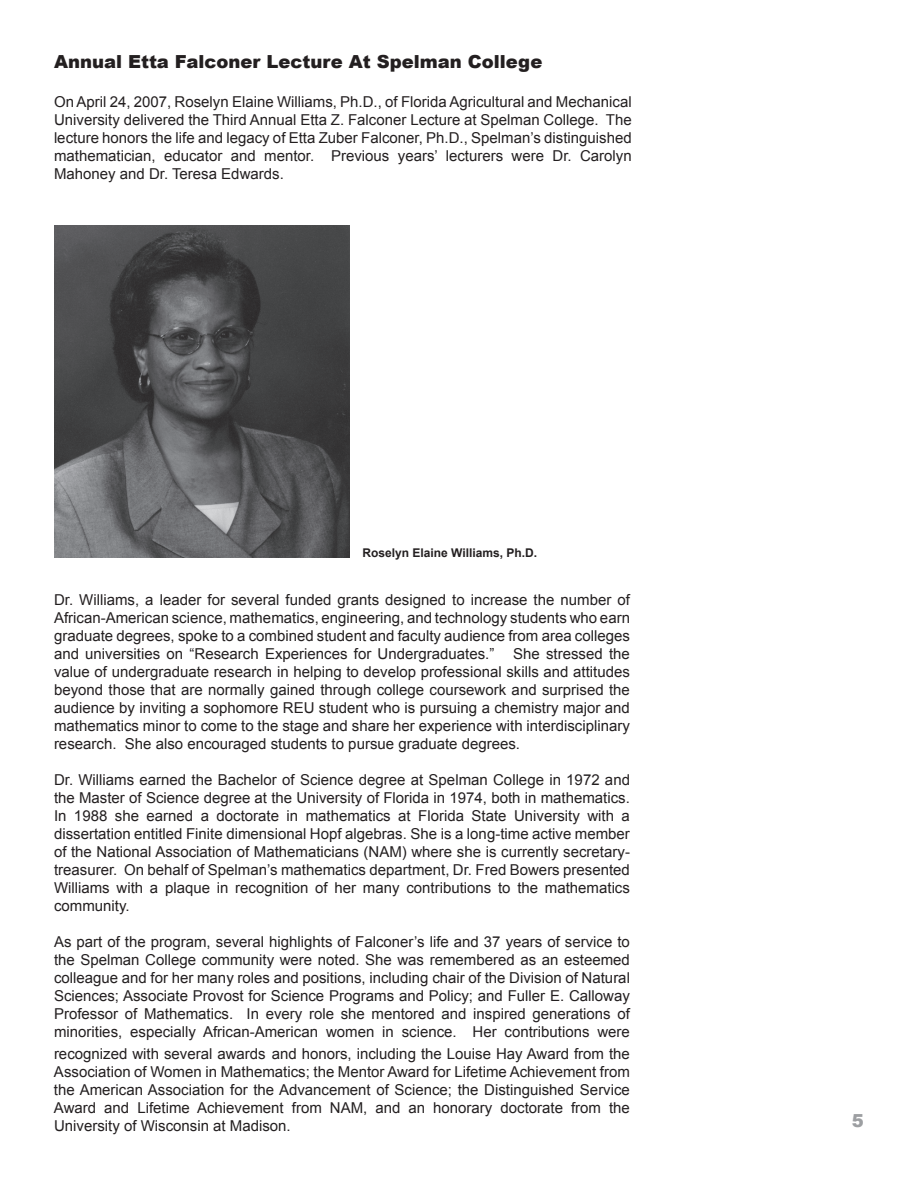
<style>
.page{position:relative;width:918px;height:1188px;background:#fff}
.page>*{position:absolute;margin:0;border:0;box-sizing:border-box;transform-origin:0 0}
.t1{font:900 18px "Arial";color:#231f20}
.t2{font:900 18px "Arial";color:#9d9fa2}
.t3{font:15px/18px "Arial";color:#231f20;text-align:justify}
.t4{font:700 12px "Arial";color:#231f20}
</style>
<div class="page">
<img style="left:54px;top:225px;width:296px;height:332px">
<p class="t1" style="left:54px;top:51px;width:490px">Annual Etta Falconer Lecture At Spelman College</p>
<p class="t3" style="left:54px;top:93px;width:579px">On April 24, 2007, Roselyn Elaine Williams, Ph.D., of Florida Agricultural and Mechanical University delivered the Third Annual Etta Z. Falconer Lecture at Spelman College. The lecture honors the life and legacy of Etta Zuber Falconer, Ph.D., Spelman’s distinguished mathematician, educator and mentor. Previous years’ lecturers were Dr. Carolyn Mahoney and Dr. Teresa Edwards.</p>
<p class="t4" style="left:363px;top:546px;width:176px">Roselyn Elaine Williams, Ph.D.</p>
<p class="t3" style="left:54px;top:591px;width:578px">Dr. Williams, a leader for several funded grants designed to increase the number of African-American science, mathematics, engineering, and technology students who earn graduate degrees, spoke to a combined student and faculty audience from area colleges and universities on “Research Experiences for Undergraduates.”</p>
<p class="t3" style="left:54px;top:645px;width:577px;text-indent:459px">She stressed the value of undergraduate research in helping to develop professional skills and attitudes beyond those that are normally gained through college coursework and surprised the audience by inviting a sophomore REU student who is pursuing a chemistry major and mathematics minor to come to the stage and share her experience with interdisciplinary research. She also encouraged students to pursue graduate degrees.</p>
<p class="t3" style="left:54px;top:771px;width:578px">Dr. Williams earned the Bachelor of Science degree at Spelman College in 1972 and the Master of Science degree at the University of Florida in 1974, both in mathematics.<br>In 1988 she earned a doctorate in mathematics at Florida State University with a dissertation entitled Finite dimensional Hopf algebras. She is a long-time active member of the National Association of Mathematicians (NAM) where she is currently secretary&shy;treasurer. On behalf of Spelman’s mathematics department, Dr. Fred Bowers presented Williams with a plaque in recognition of her many contributions to the mathematics community.</p>
<p class="t3" style="left:54px;top:933px;width:577px">As part of the program, several highlights of Falconer’s life and 37 years of service to the Spelman College community were noted. She was remembered as an esteemed colleague and for her many roles and positions, including chair of the Division of Natural Sciences; Associate Provost for Science Programs and Policy; and Fuller E. Calloway Professor of Mathematics. In every role she mentored and inspired generations of minorities, especially African-American women in science. Her contributions were</p>
<p class="t3" style="left:54px;top:1044px;width:577px">recognized with several awards and honors, including the Louise Hay Award from the Association of Women in Mathematics; the Mentor Award for Lifetime Achievement from the American Association for the Advancement of Science; the Distinguished Service Award and Lifetime Achievement from NAM, and an honorary doctorate from the University of Wisconsin at Madison.</p>
<p class="t2" style="left:852px;top:1110px;width:14px">5</p>
</div>
